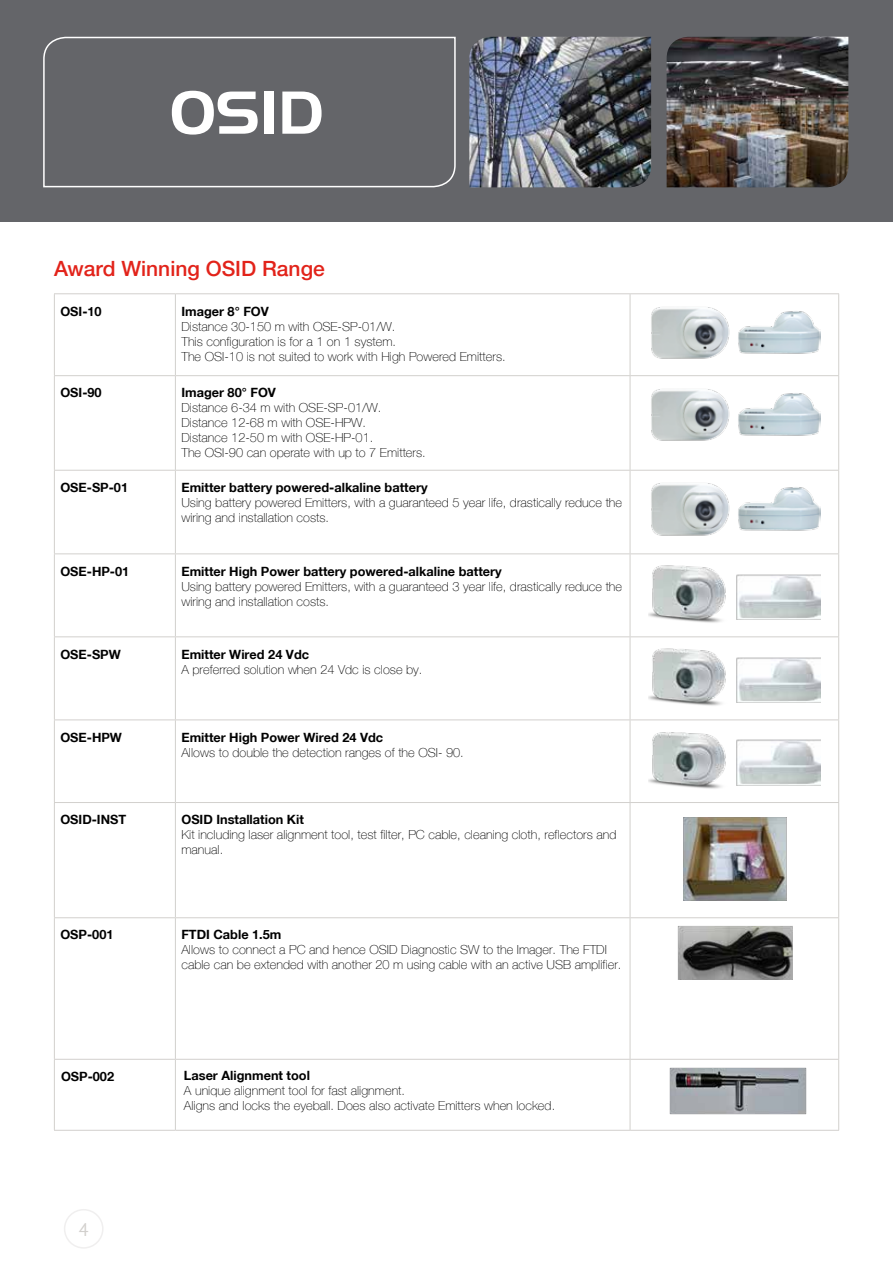
<style>
.page{position:relative;width:893px;height:1263px;background:#fff}
.page>*{position:absolute;margin:0;border:0;box-sizing:border-box;transform-origin:0 0}
.t1{font:500 21px "Helvetica Neue LT";color:#e2231a}
.t2{font:18px "PT Sans";color:#d2d0cd}
.t3{font:12.75px/15px "Helvetica Neue";color:#000}
.t4{font:700 12.75px "Helvetica Neue";color:#000}
</style>
<div class="page">
<div style="left:0;top:0;width:893px;height:222px;background:#646569"></div>
<div style="left:64px;top:1209px;width:40px;height:40px;border:2px solid #f0efef;border-radius:50%"></div>
<img style="left:667px;top:37px;width:181px;height:150px">
<img style="left:469px;top:37px;width:182px;height:150px">
<hr style="left:54px;top:294px;width:1px;height:81px;background:#d2d0cd">
<hr style="left:54px;top:293px;width:121px;height:1px;background:#d2d0cd">
<hr style="left:175px;top:294px;width:1px;height:81px;background:#d2d0cd">
<hr style="left:175px;top:293px;width:455px;height:1px;background:#d2d0cd">
<hr style="left:630px;top:293px;width:209px;height:1px;background:#d2d0cd">
<hr style="left:630px;top:294px;width:1px;height:81px;background:#d2d0cd">
<hr style="left:838px;top:294px;width:1px;height:81px;background:#d2d0cd">
<hr style="left:54px;top:376px;width:1px;height:94px;background:#d2d0cd">
<hr style="left:54px;top:471px;width:1px;height:82px;background:#d2d0cd">
<hr style="left:54px;top:375px;width:121px;height:1px;background:#d2d0cd">
<hr style="left:54px;top:470px;width:121px;height:1px;background:#d2d0cd">
<hr style="left:175px;top:376px;width:1px;height:94px;background:#d2d0cd">
<hr style="left:175px;top:471px;width:1px;height:82px;background:#d2d0cd">
<hr style="left:175px;top:375px;width:455px;height:1px;background:#d2d0cd">
<hr style="left:630px;top:375px;width:209px;height:1px;background:#d2d0cd">
<hr style="left:630px;top:376px;width:1px;height:94px;background:#d2d0cd">
<hr style="left:838px;top:376px;width:1px;height:94px;background:#d2d0cd">
<hr style="left:630px;top:471px;width:1px;height:82px;background:#d2d0cd">
<hr style="left:838px;top:471px;width:1px;height:82px;background:#d2d0cd">
<hr style="left:175px;top:470px;width:455px;height:1px;background:#d2d0cd">
<hr style="left:630px;top:470px;width:209px;height:1px;background:#d2d0cd">
<hr style="left:54px;top:554px;width:1px;height:82px;background:#d2d0cd">
<hr style="left:54px;top:553px;width:121px;height:1px;background:#d2d0cd">
<hr style="left:175px;top:554px;width:1px;height:82px;background:#d2d0cd">
<hr style="left:175px;top:553px;width:455px;height:1px;background:#d2d0cd">
<hr style="left:630px;top:554px;width:1px;height:82px;background:#d2d0cd">
<hr style="left:630px;top:553px;width:209px;height:1px;background:#d2d0cd">
<hr style="left:838px;top:554px;width:1px;height:82px;background:#d2d0cd">
<hr style="left:54px;top:637px;width:1px;height:82px;background:#d2d0cd">
<hr style="left:54px;top:636px;width:121px;height:1px;background:#d2d0cd">
<hr style="left:175px;top:637px;width:1px;height:82px;background:#d2d0cd">
<hr style="left:175px;top:636px;width:455px;height:1px;background:#d2d0cd">
<hr style="left:630px;top:637px;width:1px;height:82px;background:#d2d0cd">
<hr style="left:630px;top:636px;width:209px;height:1px;background:#d2d0cd">
<hr style="left:838px;top:637px;width:1px;height:82px;background:#d2d0cd">
<hr style="left:54px;top:720px;width:1px;height:82px;background:#d2d0cd">
<hr style="left:54px;top:719px;width:121px;height:1px;background:#d2d0cd">
<hr style="left:175px;top:720px;width:1px;height:82px;background:#d2d0cd">
<hr style="left:175px;top:719px;width:455px;height:1px;background:#d2d0cd">
<hr style="left:630px;top:720px;width:1px;height:82px;background:#d2d0cd">
<hr style="left:630px;top:719px;width:209px;height:1px;background:#d2d0cd">
<hr style="left:838px;top:720px;width:1px;height:82px;background:#d2d0cd">
<hr style="left:54px;top:803px;width:1px;height:114px;background:#d2d0cd">
<hr style="left:54px;top:802px;width:121px;height:1px;background:#d2d0cd">
<hr style="left:175px;top:803px;width:1px;height:114px;background:#d2d0cd">
<hr style="left:175px;top:802px;width:455px;height:1px;background:#d2d0cd">
<hr style="left:630px;top:802px;width:209px;height:1px;background:#d2d0cd">
<hr style="left:630px;top:803px;width:1px;height:114px;background:#d2d0cd">
<hr style="left:838px;top:803px;width:1px;height:114px;background:#d2d0cd">
<hr style="left:54px;top:918px;width:1px;height:141px;background:#d2d0cd">
<hr style="left:54px;top:917px;width:121px;height:1px;background:#d2d0cd">
<hr style="left:175px;top:918px;width:1px;height:141px;background:#d2d0cd">
<hr style="left:175px;top:917px;width:455px;height:1px;background:#d2d0cd">
<hr style="left:630px;top:917px;width:209px;height:1px;background:#d2d0cd">
<hr style="left:630px;top:918px;width:1px;height:141px;background:#d2d0cd">
<hr style="left:838px;top:918px;width:1px;height:141px;background:#d2d0cd">
<hr style="left:54px;top:1060px;width:1px;height:70px;background:#d2d0cd">
<hr style="left:54px;top:1059px;width:121px;height:1px;background:#d2d0cd">
<hr style="left:54px;top:1130px;width:121px;height:1px;background:#d2d0cd">
<hr style="left:175px;top:1060px;width:1px;height:70px;background:#d2d0cd">
<hr style="left:175px;top:1059px;width:455px;height:1px;background:#d2d0cd">
<hr style="left:630px;top:1059px;width:209px;height:1px;background:#d2d0cd">
<hr style="left:630px;top:1060px;width:1px;height:70px;background:#d2d0cd">
<hr style="left:838px;top:1060px;width:1px;height:70px;background:#d2d0cd">
<hr style="left:175px;top:1130px;width:455px;height:1px;background:#d2d0cd">
<hr style="left:630px;top:1130px;width:209px;height:1px;background:#d2d0cd">
<img style="left:651px;top:307px;width:79px;height:52px">
<img style="left:738px;top:311px;width:82px;height:43px">
<img style="left:651px;top:389px;width:79px;height:52px">
<img style="left:738px;top:393px;width:82px;height:43px">
<img style="left:651px;top:483px;width:79px;height:53px">
<img style="left:738px;top:487px;width:82px;height:44px">
<img style="left:648px;top:565px;width:78px;height:58px">
<img style="left:737px;top:574px;width:83px;height:45px">
<img style="left:648px;top:648px;width:78px;height:58px">
<img style="left:737px;top:657px;width:83px;height:45px">
<img style="left:648px;top:732px;width:78px;height:57px">
<img style="left:737px;top:740px;width:83px;height:45px">
<img style="left:683px;top:817px;width:104px;height:84px">
<img style="left:677px;top:926px;width:116px;height:54px">
<img style="left:670px;top:1067px;width:136px;height:47px">
<svg style="left:43px;top:36px;width:413px;height:152px"></svg>
<svg style="left:172px;top:91px;width:86px;height:44px"></svg>
<div style="left:264px;top:92px;width:10px;height:42px;background:#fff"></div>
<svg style="left:282px;top:92px;width:40px;height:42px"></svg>
<h1 class="t1" style="left:54px;top:256px;width:272px">Award Winning OSID Range</h1>
<p class="t4" style="left:60px;top:303px;width:43px">OSI-10</p>
<p class="t4" style="left:181px;top:303px;width:89px">Imager 8° FOV</p>
<p class="t3" style="left:181px;top:318px;width:326px">Distance 30-150 m with OSE-SP-01/W.<br>This configuration is for a 1 on 1 system.<br>The OSI-10 is not suited to work with High Powered Emitters.</p>
<p class="t4" style="left:60px;top:385px;width:43px">OSI-90</p>
<p class="t4" style="left:181px;top:385px;width:96px">Imager 80° FOV</p>
<p class="t3" style="left:181px;top:400px;width:246px">Distance 6-34 m with OSE-SP-01/W.<br>Distance 12-68 m with OSE-HPW.<br>Distance 12-50 m with OSE-HP-01.<br>The OSI-90 can operate with up to 7 Emitters.</p>
<p class="t4" style="left:60px;top:480px;width:69px">OSE-SP-01</p>
<p class="t4" style="left:181px;top:480px;width:248px">Emitter battery powered-alkaline battery</p>
<p class="t3" style="left:181px;top:495px;width:442px">Using battery powered Emitters, with a guaranteed 5 year life, drastically reduce the wiring and installation costs.</p>
<p class="t4" style="left:60px;top:563px;width:70px">OSE-HP-01</p>
<p class="t4" style="left:181px;top:563px;width:322px">Emitter High Power battery powered-alkaline battery</p>
<p class="t3" style="left:181px;top:579px;width:442px">Using battery powered Emitters, with a guaranteed 3 year life, drastically reduce the wiring and installation costs.</p>
<p class="t4" style="left:60px;top:646px;width:62px">OSE-SPW</p>
<p class="t4" style="left:181px;top:646px;width:129px">Emitter Wired 24 Vdc</p>
<p class="t3" style="left:181px;top:661px;width:243px">A preferred solution when 24 Vdc is close by.</p>
<p class="t4" style="left:60px;top:729px;width:63px">OSE-HPW</p>
<p class="t4" style="left:181px;top:729px;width:203px">Emitter High Power Wired 24 Vdc</p>
<p class="t3" style="left:181px;top:745px;width:284px">Allows to double the detection ranges of the OSI- 90.</p>
<p class="t4" style="left:60px;top:812px;width:67px">OSID-INST</p>
<p class="t4" style="left:181px;top:812px;width:124px">OSID Installation Kit</p>
<p class="t3" style="left:181px;top:827px;width:437px">Kit including laser alignment tool, test filter, PC cable, cleaning cloth, reflectors and manual.</p>
<p class="t4" style="left:60px;top:927px;width:55px">OSP-001</p>
<p class="t4" style="left:181px;top:927px;width:102px">FTDI Cable 1.5m</p>
<p class="t3" style="left:181px;top:942px;width:442px">Allows to connect a PC and hence OSID Diagnostic SW to the Imager. The FTDI cable can be extended with another 20 m using cable with an active USB amplifier.</p>
<p class="t4" style="left:61px;top:1069px;width:55px">OSP-002</p>
<p class="t4" style="left:184px;top:1068px;width:128px">Laser Alignment tool</p>
<p class="t3" style="left:184px;top:1083px;width:373px">A unique alignment tool for fast alignment.<br>Aligns and locks the eyeball. Does also activate Emitters when locked.</p>
<h2 class="t2" style="left:79px;top:1218px;width:11px">4</h2>
</div>
